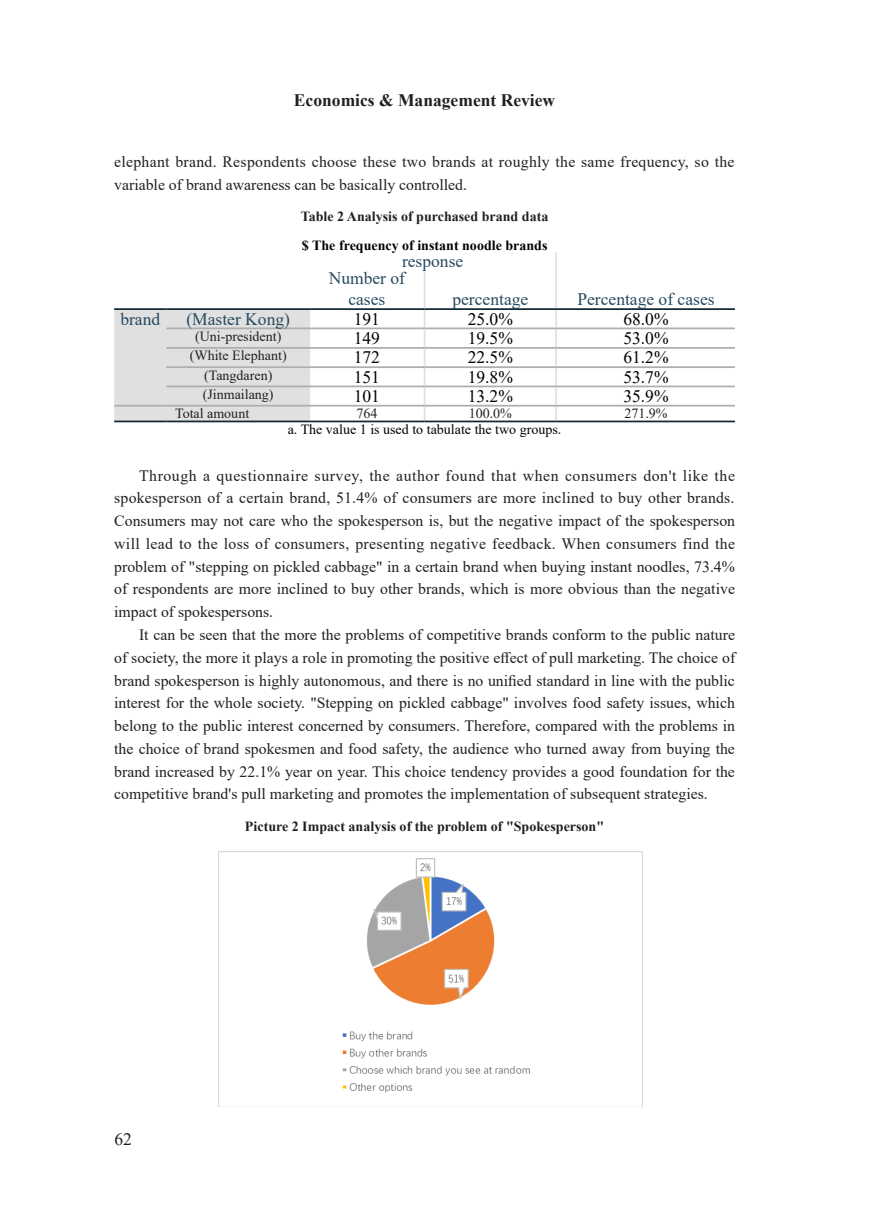
<style>
.page{position:relative;width:874px;height:1221px;background:#fff}
.page>*{position:absolute;margin:0;border:0;box-sizing:border-box;transform-origin:0 0}
.表中文字{font:17.5px/21px "Times New Roman";color:#264a60;text-align:center}
.表中文字-2{font:17.5px "Times New Roman";color:#010205}
.t1{font:700 17.5px "Times New Roman";color:#231f20}
.t2{font:17.5px "Times New Roman";color:#231f20}
.正文{font:15.75px/22.8px "Times New Roman";color:#231f20;text-align:justify}
.正文-2{font:15.75px/22.8px "Times New Roman";letter-spacing:.02em;color:#231f20}
.表头{font:700 14px "Times New Roman";color:#231f20}
.表中文字-3{font:14px "Times New Roman";color:#231f20}
.表中文字-4{font:14px "Times New Roman";color:#010205}
.表中文字-5{font:700 14px "Times New Roman";color:#010205}
</style>
<div class="page">
<svg style="left:114px;top:252px;width:620px;height:171px"></svg>
<div style="left:114px;top:310px;width:196px;height:110px;background:#e0e0e0"></div>
<svg style="left:555px;top:252px;width:1px;height:18px"></svg>
<hr style="left:423px;top:270px;width:2px;height:38px;background:#e0e0e0">
<hr style="left:555px;top:270px;width:1px;height:38px;background:#e0e0e0">
<hr style="left:114px;top:308px;width:52px;height:2px;background:#152935">
<hr style="left:166px;top:308px;width:144px;height:2px;background:#152935">
<hr style="left:310px;top:308px;width:114px;height:2px;background:#152935">
<hr style="left:424px;top:308px;width:132px;height:2px;background:#152935">
<hr style="left:556px;top:308px;width:178px;height:2px;background:#152935">
<hr style="left:166px;top:327px;width:144px;height:2px;background:#aeaeae">
<hr style="left:310px;top:327px;width:114px;height:2px;background:#aeaeae">
<hr style="left:424px;top:327px;width:132px;height:2px;background:#aeaeae">
<hr style="left:556px;top:327px;width:178px;height:2px;background:#aeaeae">
<hr style="left:166px;top:347px;width:144px;height:2px;background:#aeaeae">
<hr style="left:310px;top:347px;width:114px;height:2px;background:#aeaeae">
<hr style="left:424px;top:347px;width:132px;height:2px;background:#aeaeae">
<hr style="left:556px;top:347px;width:178px;height:2px;background:#aeaeae">
<hr style="left:166px;top:366px;width:144px;height:2px;background:#aeaeae">
<hr style="left:310px;top:366px;width:114px;height:2px;background:#aeaeae">
<hr style="left:424px;top:366px;width:132px;height:2px;background:#aeaeae">
<hr style="left:556px;top:366px;width:178px;height:2px;background:#aeaeae">
<hr style="left:166px;top:385px;width:144px;height:2px;background:#aeaeae">
<hr style="left:310px;top:385px;width:114px;height:2px;background:#aeaeae">
<hr style="left:424px;top:385px;width:132px;height:2px;background:#aeaeae">
<hr style="left:556px;top:385px;width:178px;height:2px;background:#aeaeae">
<svg style="left:423px;top:310px;width:2px;height:110px"></svg>
<svg style="left:555px;top:310px;width:1px;height:110px"></svg>
<hr style="left:114px;top:405px;width:52px;height:1px;background:#aeaeae">
<hr style="left:166px;top:405px;width:144px;height:1px;background:#aeaeae">
<hr style="left:310px;top:405px;width:114px;height:1px;background:#aeaeae">
<hr style="left:424px;top:405px;width:132px;height:1px;background:#aeaeae">
<hr style="left:556px;top:405px;width:178px;height:1px;background:#aeaeae">
<hr style="left:114px;top:420px;width:52px;height:2px;background:#152935">
<hr style="left:166px;top:420px;width:144px;height:2px;background:#152935">
<hr style="left:310px;top:420px;width:114px;height:2px;background:#152935">
<hr style="left:424px;top:420px;width:132px;height:2px;background:#152935">
<hr style="left:556px;top:420px;width:178px;height:2px;background:#152935">
<img style="left:219px;top:851px;width:423px;height:242px">
<p class="t1" style="left:294px;top:87px;width:262px">Economics &amp; Management Review</p>
<p class="正文-2" style="left:114px;top:150px;width:621px">elephant brand. Respondents choose these two brands at roughly the same frequency, so the variable of brand awareness can be basically controlled.</p>
<p class="表头" style="left:300px;top:206px;width:249px">Table 2 Analysis of purchased brand data</p>
<p class="表中文字-5" style="left:301px;top:235px;width:247px">$ The frequency of instant noodle brands</p>
<p class="表中文字" style="left:402px;top:250px;width:63px">response</p>
<p class="表中文字" style="left:577px;top:288px;width:139px">Percentage of cases</p>
<p class="表中文字" style="left:328px;top:267px;width:78px">Number of cases</p>
<p class="表中文字" style="left:452px;top:288px;width:77px">percentage</p>
<p class="表中文字" style="left:120px;top:307px;width:41px">brand</p>
<p class="表中文字" style="left:186px;top:307px;width:105px">(Master Kong)</p>
<p class="表中文字-2" style="left:353px;top:306px;width:28px">191</p>
<p class="表中文字-2" style="left:467px;top:306px;width:47px">25.0%</p>
<p class="表中文字-2" style="left:623px;top:306px;width:47px">68.0%</p>
<p class="表中文字-3" style="left:195px;top:326px;width:88px">(Uni-president)</p>
<p class="表中文字-2" style="left:353px;top:325px;width:28px">149</p>
<p class="表中文字-2" style="left:467px;top:325px;width:47px">19.5%</p>
<p class="表中文字-2" style="left:623px;top:325px;width:47px">53.0%</p>
<p class="表中文字-3" style="left:190px;top:346px;width:98px">(White Elephant)</p>
<p class="表中文字-2" style="left:353px;top:345px;width:28px">172</p>
<p class="表中文字-2" style="left:467px;top:345px;width:47px">22.5%</p>
<p class="表中文字-2" style="left:623px;top:345px;width:47px">61.2%</p>
<p class="表中文字-3" style="left:204px;top:365px;width:70px">(Tangdaren)</p>
<p class="表中文字-2" style="left:353px;top:364px;width:28px">151</p>
<p class="表中文字-2" style="left:467px;top:364px;width:47px">19.8%</p>
<p class="表中文字-2" style="left:623px;top:364px;width:47px">53.7%</p>
<p class="表中文字-3" style="left:203px;top:384px;width:72px">(Jinmailang)</p>
<p class="表中文字-2" style="left:353px;top:383px;width:28px">101</p>
<p class="表中文字-2" style="left:467px;top:383px;width:47px">13.2%</p>
<p class="表中文字-2" style="left:623px;top:383px;width:47px">35.9%</p>
<p class="表中文字-3" style="left:175px;top:403px;width:76px">Total amount</p>
<p class="表中文字-3" style="left:356px;top:403px;width:22px">764</p>
<p class="表中文字-3" style="left:468px;top:403px;width:45px">100.0%</p>
<p class="表中文字-3" style="left:624px;top:403px;width:45px">271.9%</p>
<p class="表中文字-4" style="left:287px;top:419px;width:275px">a. The value 1 is used to tabulate the two groups.</p>
<p class="正文" style="left:114px;top:463px;width:622px;text-indent:25px">Through a questionnaire survey, the author found that when consumers don't like the spokesperson of a certain brand, 51.4% of consumers are more inclined to buy other brands.<br>Consumers may not care who the spokesperson is, but the negative impact of the spokesperson will lead to the loss of consumers, presenting negative feedback. When consumers find the problem of "stepping on pickled cabbage" in a certain brand when buying instant noodles, 73.4% of respondents are more inclined to buy other brands, which is more obvious than the negative impact of spokespersons.</p>
<p class="正文" style="left:114px;top:622px;width:622px;text-indent:25px">It can be seen that the more the problems of competitive brands conform to the public nature of society, the more it plays a role in promoting the positive effect of pull marketing. The choice of brand spokesperson is highly autonomous, and there is no unified standard in line with the public interest for the whole society. "Stepping on pickled cabbage" involves food safety issues, which belong to the public interest concerned by consumers. Therefore, compared with the problems in the choice of brand spokesmen and food safety, the audience who turned away from buying the brand increased by 22.1% year on year. This choice tendency provides a good foundation for the competitive brand's pull marketing and promotes the implementation of subsequent strategies.</p>
<p class="表头" style="left:245px;top:815px;width:360px">Picture 2 Impact analysis of the problem of "Spokesperson"</p>
<p class="t2" style="left:114px;top:1127px;width:19px">62</p>
</div>
